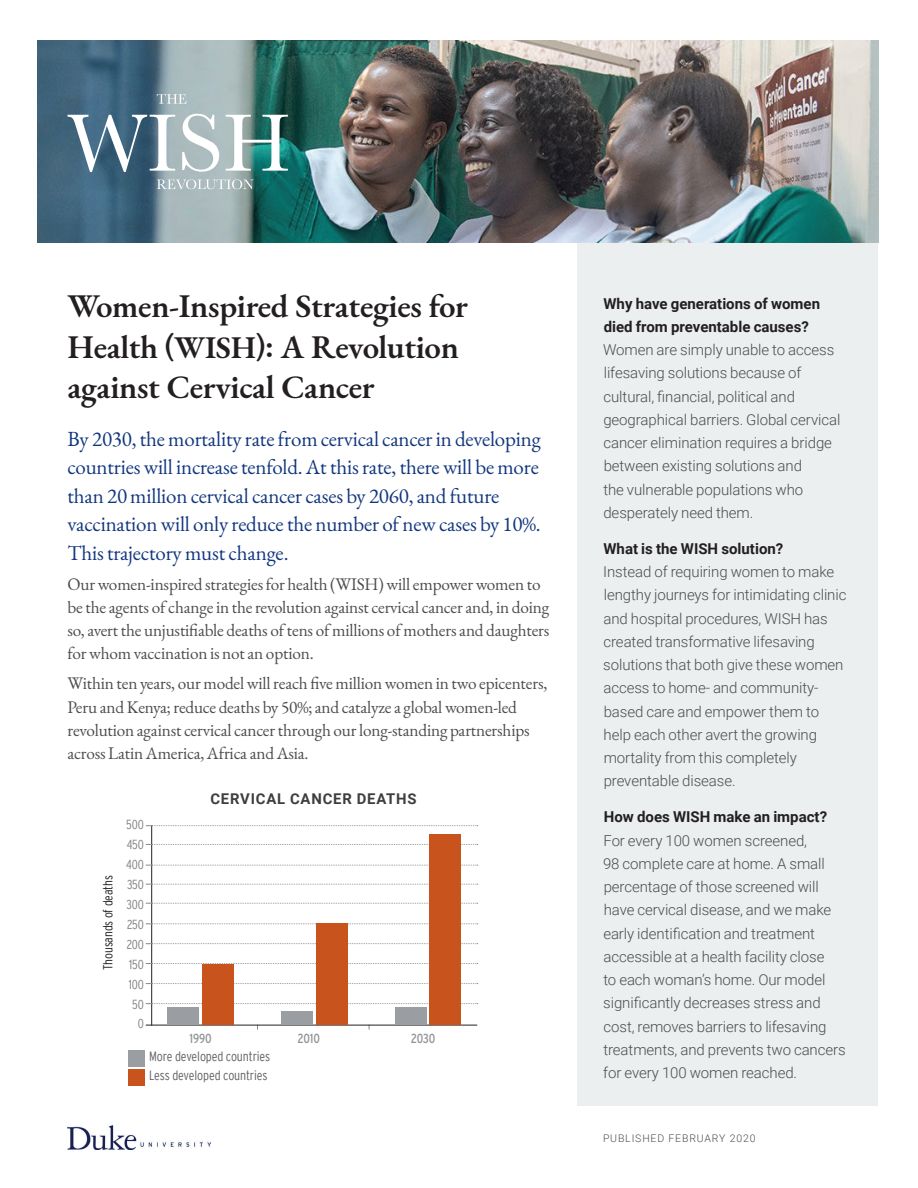
<style>
.page{position:relative;width:918px;height:1188px;background:#fff}
.page>*{position:absolute;margin:0;border:0;box-sizing:border-box;transform-origin:0 0}
.t1{font:600 33px/40.5px "EB Garamond";letter-spacing:-.01em;color:#231f20}
.t2{font:21px/28.5px "EB Garamond";letter-spacing:-.01em;color:#11367e}
.t3{font:17.25px/23.2px "EB Garamond";letter-spacing:-.01em;color:#4b4c4d}
.t4{font:300 15px/23.2px "Roboto";letter-spacing:-.005em;color:#4b4c4d}
.t5{font:700 15px/22.5px "Roboto";color:#231f20}
.t6{font:700 14.85px "Roboto";letter-spacing:.055em;color:#3e3e3f}
.t7{font:300 condensed 13.5px/19.5px "Interstate";letter-spacing:-.01em;color:#636366}
.t8{font:300 condensed 13.2px/20px "Interstate";letter-spacing:-.01em;color:#808285;text-align:right}
.t9{font:300 condensed 13.2px "Interstate";letter-spacing:-.01em;color:#231f20}
.t10{font:condensed 13.2px "Interstate";letter-spacing:-.01em;color:#939598}
.t11{font:300 10.5px "Roboto";letter-spacing:.08em;color:#4b4c4d}
.s1{font-size:31.5px}
</style>
<div class="page">
<img style="left:67px;top:1126px;width:144px;height:24px">
<img style="left:37px;top:40px;width:841px;height:203px">
<div style="left:578px;top:243px;width:300px;height:863px;background:#ebeff0"></div>
<hr style="left:151px;top:825px;width:1px;height:201px;background:#231f20">
<hr style="left:146px;top:1025px;width:331px;height:1px;background:#231f20">
<svg style="left:146px;top:1003px;width:332px;height:1px"></svg>
<svg style="left:146px;top:983px;width:332px;height:1px"></svg>
<svg style="left:146px;top:963px;width:332px;height:1px"></svg>
<svg style="left:146px;top:943px;width:332px;height:1px"></svg>
<svg style="left:146px;top:923px;width:332px;height:1px"></svg>
<svg style="left:146px;top:903px;width:332px;height:1px"></svg>
<svg style="left:146px;top:884px;width:332px;height:1px"></svg>
<svg style="left:146px;top:865px;width:332px;height:1px"></svg>
<svg style="left:146px;top:844px;width:332px;height:1px"></svg>
<svg style="left:146px;top:825px;width:332px;height:1px"></svg>
<div style="left:168px;top:1008px;width:31px;height:17px;background:#9a9da2"></div>
<div style="left:203px;top:964px;width:31px;height:61px;background:#c8531d"></div>
<div style="left:281px;top:1011px;width:31px;height:14px;background:#9a9da2"></div>
<div style="left:316px;top:924px;width:31px;height:101px;background:#c8531d"></div>
<div style="left:395px;top:1008px;width:31px;height:17px;background:#9a9da2"></div>
<div style="left:430px;top:835px;width:31px;height:190px;background:#c8531d"></div>
<div style="left:128px;top:1051px;width:16px;height:16px;background:#9a9da2"></div>
<div style="left:128px;top:1070px;width:16px;height:16px;background:#c8531d"></div>
<svg style="left:68px;top:114px;width:220px;height:58px"></svg>
<svg style="left:157px;top:94px;width:29px;height:10px"></svg>
<svg style="left:157px;top:179px;width:97px;height:10px"></svg>
<h1 class="t1" style="left:68px;top:286px;width:402px">Women-Inspired Strategies for<br>Health <span class="s1">(WISH)</span>: A Revolution against Cervical Cancer</h1>
<p class="t2" style="left:68px;top:424px;width:475px">By 2030, the mortality rate from cervical cancer in developing countries will increase tenfold. At this rate, there will be more than 20 million cervical cancer cases by 2060, and future vaccination will only reduce the number of new cases by 10%.<br>This trajectory must change.</p>
<p class="t3" style="left:68px;top:572px;width:483px">Our women-inspired strategies for health (WISH) will empower women to be the agents of change in the revolution against cervical cancer and, in doing so, avert the unjustifiable deaths of tens of millions of mothers and daughters for whom vaccination is not an option.</p>
<p class="t3" style="left:68px;top:672px;width:481px">Within ten years, our model will reach five million women in two epicenters, Peru and Kenya; reduce deaths by 50%; and catalyze a global women-led revolution against cervical cancer through our long-standing partnerships across Latin America, Africa and Asia.</p>
<p class="t9" style="left:101px;top:970px;width:96px;rotate:-90deg">Thousands of deaths</p>
<p class="t8" style="left:126px;top:815px;width:19px">500<br>450<br>400<br>350<br>300<br>250<br>200<br>150<br>100<br>50<br>0</p>
<p class="t6" style="left:210px;top:788px;width:208px">CERVICAL CANCER DEATHS</p>
<p class="t10" style="left:190px;top:1031px;width:24px">1990</p>
<p class="t10" style="left:298px;top:1031px;width:24px">2010</p>
<p class="t10" style="left:411px;top:1031px;width:26px">2030</p>
<p class="t7" style="left:149px;top:1046px;width:123px">More developed countries<br>Less developed countries</p>
<p class="t5" style="left:604px;top:292px;width:218px">Why have generations of women died from preventable causes?</p>
<p class="t4" style="left:603px;top:338px;width:239px">Women are simply unable to access lifesaving solutions because of cultural, financial, political and geographical barriers. Global cervical cancer elimination requires a bridge between existing solutions and<br>the vulnerable populations who desperately need them.</p>
<p class="t5" style="left:604px;top:537px;width:181px">What is the WISH solution?</p>
<p class="t4" style="left:603px;top:560px;width:245px">Instead of requiring women to make lengthy journeys for intimidating clinic and hospital procedures, WISH has created transformative lifesaving solutions that both give these women access to home- and community&shy;based care and empower them to help each other avert the growing mortality from this completely preventable disease.</p>
<p class="t5" style="left:604px;top:805px;width:225px">How does WISH make an impact?</p>
<p class="t4" style="left:603px;top:828px;width:244px">For every 100 women screened,<br>98 complete care at home. A small percentage of those screened will have cervical disease, and we make early identification and treatment accessible at a health facility close<br>to each woman’s home. Our model significantly decreases stress and cost, removes barriers to lifesaving treatments, and prevents two cancers for every 100 women reached.</p>
<p class="t11" style="left:603px;top:1131px;width:154px">PUBLISHED FEBRUARY 2020</p>
</div>
